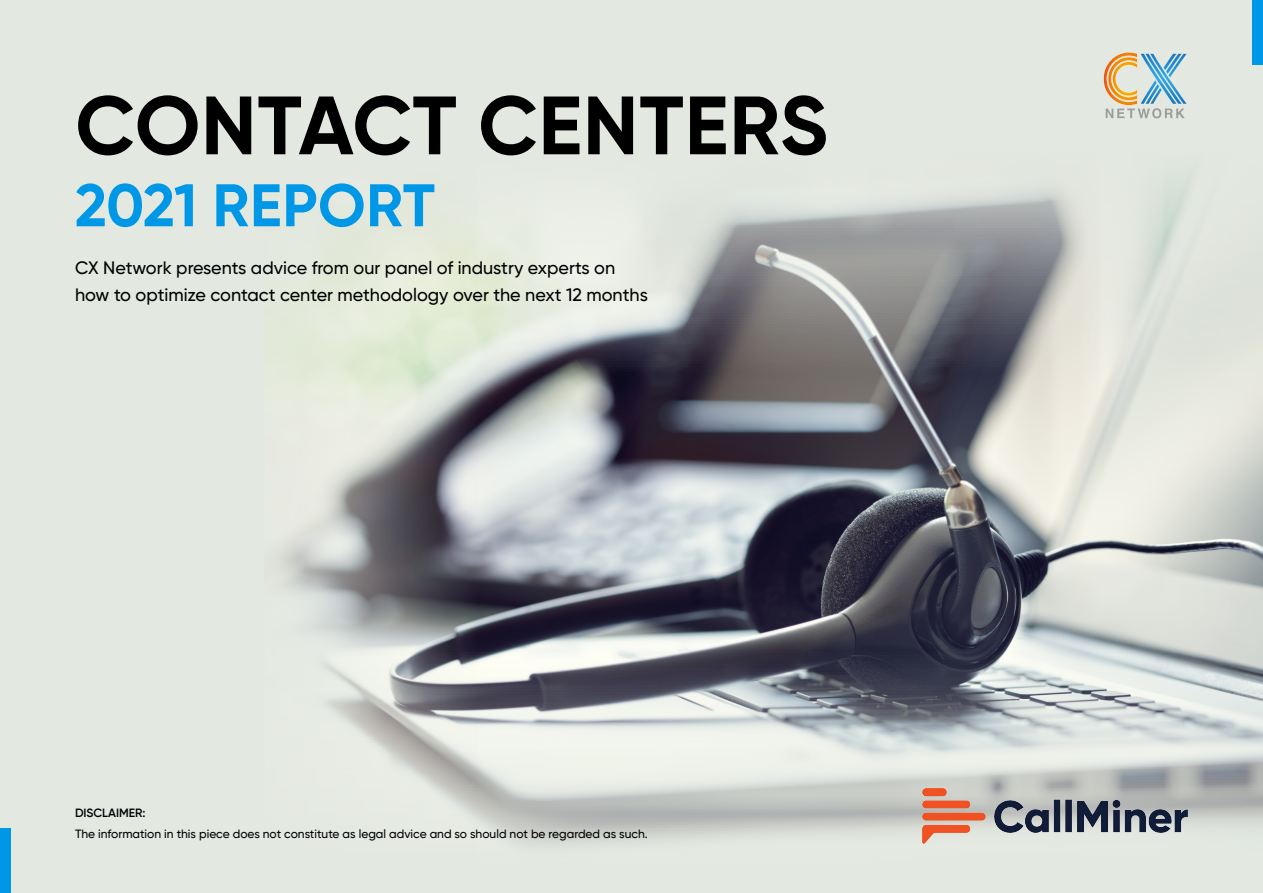
<style>
.page{position:relative;width:1263px;height:893px;background:#e3e8e1}
.page>*{position:absolute;margin:0;border:0;box-sizing:border-box;transform-origin:0 0}
.t1{font:700 82.5px "Gilroy";letter-spacing:.005em;color:#000}
.t2{font:700 60px "Gilroy";color:#0098e6}
.t3{font:500 18px "Gilroy";color:#000}
.t4{font:500 12px "Gilroy";color:#000}
.t5{font:600 12px "Gilroy";color:#000}
</style>
<div class="page">
<img style="left:279px;top:177px;width:984px;height:667px">
<div style="left:1252px;top:0;width:11px;height:65px;background:#0098e6"></div>
<div style="left:0;top:828px;width:10px;height:65px;background:#0098e6"></div>
<svg style="left:1105px;top:53px;width:81px;height:65px"></svg>
<img style="left:1104px;top:53px;width:33px;height:52px">
<img style="left:922px;top:788px;width:266px;height:56px">
<p class="t1" style="left:75px;top:74px;width:754px">CONTACT CENTERS</p>
<p class="t2" style="left:75px;top:168px;width:362px">2021 REPORT</p>
<p class="t3" style="left:75px;top:257px;width:542px">CX Network presents advice from our panel of industry experts on</p>
<p class="t3" style="left:75px;top:284px;width:574px">how to optimize contact center methodology over the next 12 months</p>
<p class="t5" style="left:75px;top:806px;width:72px">DISCLAIMER:</p>
<p class="t4" style="left:75px;top:827px;width:574px">The information in this piece does not constitute as legal advice and so should not be regarded as such.</p>
</div>
